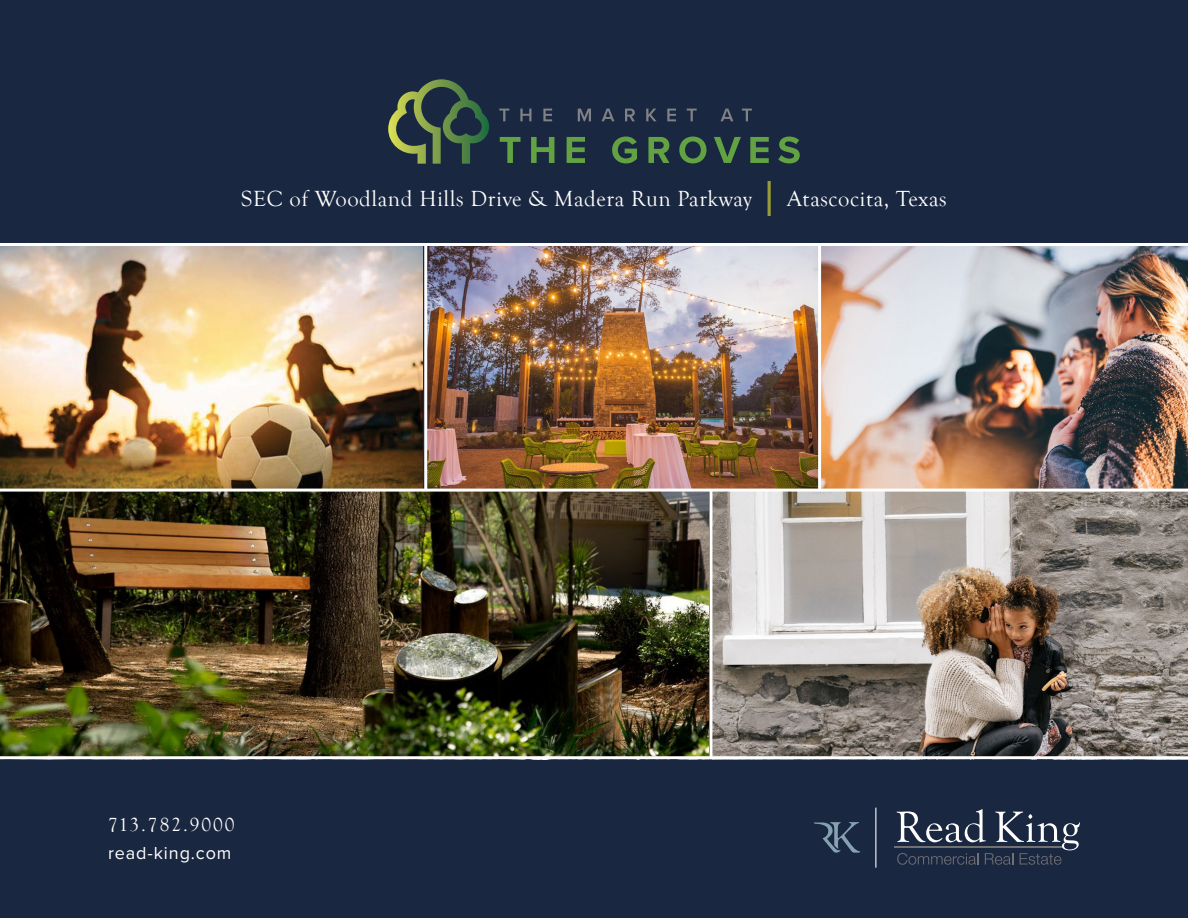
<style>
.page{position:relative;width:1188px;height:918px;background:#1a2741}
.page>*{position:absolute;margin:0;border:0;box-sizing:border-box;transform-origin:0 0}
.t1{font:22.5px "Goudy Old Style T";letter-spacing:.025em;color:#fff}
.t2{font:19.5px "Goudy Old Style T";letter-spacing:.1em;color:#fff}
.t3{font:18px "Proxima Nova";letter-spacing:.05em;color:#fff}
.s1{font-family:"Goudy Old Sty";font-weight:700;font-size:42px;color:#989c37}
</style>
<div class="page">
<img style="left:821px;top:246px;width:367px;height:243px">
<img style="left:713px;top:492px;width:475px;height:264px">
<img style="left:0;top:246px;width:423px;height:243px">
<img style="left:427px;top:246px;width:391px;height:243px">
<img style="left:0;top:492px;width:709px;height:264px">
<hr style="left:424px;top:246px;width:3px;height:244px;background:#fff">
<hr style="left:818px;top:246px;width:3px;height:244px;background:#fff">
<hr style="left:709px;top:490px;width:3px;height:269px;background:#fff">
<hr style="left:0;top:489px;width:1188px;height:3px;background:#fff">
<hr style="left:0;top:243px;width:1188px;height:3px;background:#fff">
<hr style="left:0;top:756px;width:1188px;height:3px;background:#fff">
<hr style="left:894px;top:846px;width:169px;height:1px;background:#717073">
<svg style="left:897px;top:809px;width:183px;height:56px"></svg>
<svg style="left:875px;top:808px;width:1px;height:60px"></svg>
<svg style="left:814px;top:822px;width:46px;height:31px"></svg>
<svg style="left:388px;top:79px;width:101px;height:85px"></svg>
<svg style="left:499px;top:109px;width:10px;height:12px"></svg>
<svg style="left:520px;top:109px;width:11px;height:12px"></svg>
<svg style="left:543px;top:109px;width:9px;height:12px"></svg>
<svg style="left:578px;top:109px;width:13px;height:12px"></svg>
<svg style="left:602px;top:109px;width:12px;height:12px"></svg>
<svg style="left:625px;top:109px;width:10px;height:12px"></svg>
<svg style="left:646px;top:109px;width:10px;height:12px"></svg>
<svg style="left:667px;top:109px;width:9px;height:12px"></svg>
<svg style="left:687px;top:109px;width:10px;height:12px"></svg>
<svg style="left:721px;top:109px;width:12px;height:12px"></svg>
<svg style="left:742px;top:109px;width:10px;height:12px"></svg>
<svg style="left:500px;top:137px;width:21px;height:26px"></svg>
<svg style="left:531px;top:137px;width:23px;height:26px"></svg>
<svg style="left:567px;top:137px;width:18px;height:26px"></svg>
<svg style="left:612px;top:137px;width:25px;height:26px"></svg>
<svg style="left:648px;top:137px;width:22px;height:26px"></svg>
<svg style="left:679px;top:137px;width:28px;height:26px"></svg>
<svg style="left:714px;top:137px;width:27px;height:26px"></svg>
<svg style="left:750px;top:137px;width:19px;height:26px"></svg>
<svg style="left:778px;top:137px;width:22px;height:26px"></svg>
<p class="t1" style="left:241px;top:187px;width:707px">SEC of Woodland Hills Drive &amp; Madera Run Parkway <span class="s1">|</span> Atascocita, Texas</p>
<p class="t2" style="left:108px;top:813px;width:128px">713.782.9000</p>
<p class="t3" style="left:108px;top:840px;width:125px">read-king.com</p>
</div>
